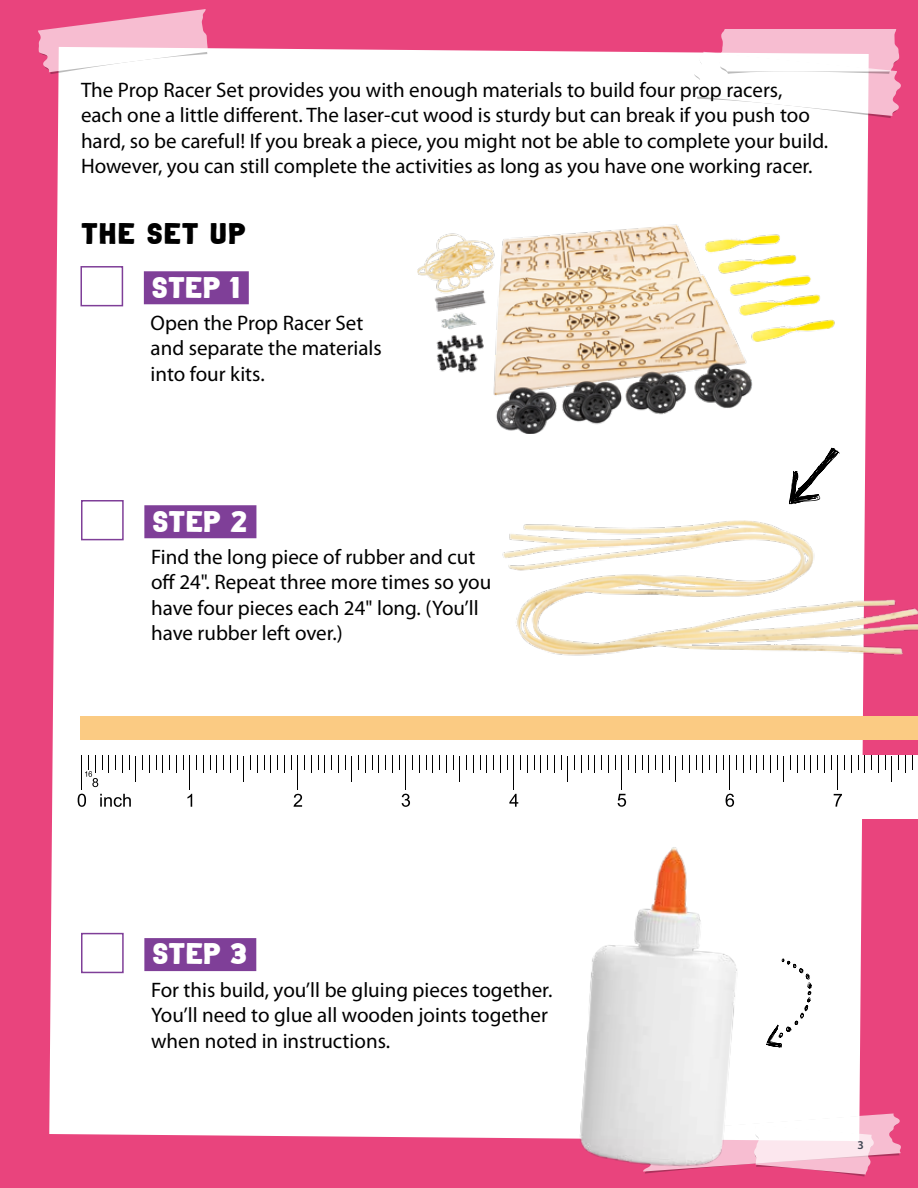
<style>
.page{position:relative;width:918px;height:1188px;background:#e9447d}
.page>*{position:absolute;margin:0;border:0;box-sizing:border-box;transform-origin:0 0}
.t1{font:30px "Anthology";letter-spacing:-.05em;color:#fff}
.t2{font:30px "Anthology";letter-spacing:-.025em;color:#000}
.t3{font:21px/25.5px "Myriad Pro";color:#000}
.t4{font:600 12px "Myriad Pro";color:#414653}
</style>
<div class="page">
<div style="left:49px;top:48px;width:820px;height:1091px;background:#fff"></div>
<svg style="left:38px;top:9px;width:170px;height:65px"></svg>
<svg style="left:694px;top:30px;width:207px;height:88px;background:#f9dde7"></svg>
<div style="left:144px;top:271px;width:105px;height:33px;background:#7f3f98"></div>
<div style="left:144px;top:505px;width:112px;height:33px;background:#7f3f98"></div>
<div style="left:144px;top:938px;width:112px;height:33px;background:#7f3f98"></div>
<div style="left:80px;top:266px;width:43px;height:40px;border:2px solid #7f3f98"></div>
<div style="left:81px;top:500px;width:43px;height:40px;border:2px solid #7f3f98"></div>
<div style="left:81px;top:933px;width:43px;height:40px;border:2px solid #7f3f98"></div>
<svg style="left:786px;top:958px;width:26px;height:90px;background:#ededed"></svg>
<svg style="left:786px;top:1113px;width:115px;height:63px"></svg>
<img style="left:417px;top:213px;width:452px;height:220px">
<img style="left:492px;top:520px;width:426px;height:142px">
<img style="left:536px;top:831px;width:250px;height:343px">
<svg style="left:789px;top:448px;width:51px;height:56px;background:#c3c3c3"></svg>
<div style="left:65px;top:755px;width:853px;height:63px;background:#fff"></div>
<hr style="left:81px;top:756px;width:1px;height:34px;background:#010101">
<hr style="left:189px;top:756px;width:1px;height:34px;background:#010101">
<hr style="left:297px;top:756px;width:1px;height:34px;background:#010101">
<hr style="left:405px;top:756px;width:1px;height:34px;background:#010101">
<hr style="left:513px;top:756px;width:1px;height:34px;background:#010101">
<hr style="left:621px;top:756px;width:1px;height:34px;background:#010101">
<hr style="left:729px;top:756px;width:1px;height:34px;background:#010101">
<hr style="left:837px;top:756px;width:1px;height:34px;background:#010101">
<svg style="left:122px;top:756px;width:1px;height:17px"></svg>
<svg style="left:149px;top:756px;width:1px;height:17px"></svg>
<svg style="left:115px;top:756px;width:1px;height:14px"></svg>
<svg style="left:129px;top:756px;width:7px;height:25px"></svg>
<svg style="left:142px;top:756px;width:1px;height:14px"></svg>
<svg style="left:169px;top:756px;width:1px;height:14px"></svg>
<svg style="left:183px;top:756px;width:1px;height:14px"></svg>
<svg style="left:196px;top:756px;width:1px;height:14px"></svg>
<svg style="left:223px;top:756px;width:1px;height:14px"></svg>
<svg style="left:237px;top:756px;width:7px;height:25px"></svg>
<svg style="left:250px;top:756px;width:1px;height:14px"></svg>
<svg style="left:277px;top:756px;width:1px;height:14px"></svg>
<svg style="left:291px;top:756px;width:1px;height:14px"></svg>
<svg style="left:304px;top:756px;width:1px;height:14px"></svg>
<svg style="left:331px;top:756px;width:1px;height:14px"></svg>
<svg style="left:345px;top:756px;width:7px;height:25px"></svg>
<svg style="left:358px;top:756px;width:1px;height:14px"></svg>
<svg style="left:385px;top:756px;width:1px;height:14px"></svg>
<svg style="left:399px;top:756px;width:1px;height:14px"></svg>
<svg style="left:412px;top:756px;width:1px;height:14px"></svg>
<svg style="left:439px;top:756px;width:1px;height:14px"></svg>
<svg style="left:453px;top:756px;width:7px;height:25px"></svg>
<svg style="left:466px;top:756px;width:1px;height:14px"></svg>
<svg style="left:493px;top:756px;width:1px;height:14px"></svg>
<svg style="left:507px;top:756px;width:1px;height:14px"></svg>
<svg style="left:520px;top:756px;width:1px;height:14px"></svg>
<svg style="left:547px;top:756px;width:1px;height:14px"></svg>
<svg style="left:561px;top:756px;width:7px;height:25px"></svg>
<svg style="left:574px;top:756px;width:1px;height:14px"></svg>
<svg style="left:601px;top:756px;width:1px;height:14px"></svg>
<svg style="left:615px;top:756px;width:1px;height:14px"></svg>
<svg style="left:628px;top:756px;width:1px;height:14px"></svg>
<svg style="left:655px;top:756px;width:1px;height:14px"></svg>
<svg style="left:669px;top:756px;width:7px;height:25px"></svg>
<svg style="left:682px;top:756px;width:1px;height:14px"></svg>
<svg style="left:709px;top:756px;width:1px;height:14px"></svg>
<svg style="left:723px;top:756px;width:1px;height:14px"></svg>
<svg style="left:736px;top:756px;width:1px;height:14px"></svg>
<svg style="left:763px;top:756px;width:1px;height:14px"></svg>
<svg style="left:777px;top:756px;width:7px;height:25px"></svg>
<svg style="left:790px;top:756px;width:1px;height:14px"></svg>
<svg style="left:817px;top:756px;width:1px;height:14px"></svg>
<svg style="left:831px;top:756px;width:1px;height:14px"></svg>
<svg style="left:844px;top:756px;width:1px;height:14px"></svg>
<svg style="left:871px;top:756px;width:1px;height:14px"></svg>
<svg style="left:885px;top:756px;width:7px;height:25px"></svg>
<svg style="left:898px;top:756px;width:1px;height:14px"></svg>
<svg style="left:912px;top:756px;width:1px;height:14px"></svg>
<svg style="left:156px;top:756px;width:7px;height:17px"></svg>
<svg style="left:176px;top:756px;width:1px;height:17px"></svg>
<svg style="left:203px;top:756px;width:1px;height:17px"></svg>
<svg style="left:210px;top:756px;width:7px;height:17px"></svg>
<svg style="left:230px;top:756px;width:1px;height:17px"></svg>
<svg style="left:257px;top:756px;width:1px;height:17px"></svg>
<svg style="left:284px;top:756px;width:1px;height:17px"></svg>
<svg style="left:311px;top:756px;width:1px;height:17px"></svg>
<svg style="left:338px;top:756px;width:1px;height:17px"></svg>
<svg style="left:365px;top:756px;width:1px;height:17px"></svg>
<svg style="left:392px;top:756px;width:1px;height:17px"></svg>
<svg style="left:419px;top:756px;width:1px;height:17px"></svg>
<svg style="left:446px;top:756px;width:1px;height:17px"></svg>
<svg style="left:473px;top:756px;width:1px;height:17px"></svg>
<svg style="left:500px;top:756px;width:1px;height:17px"></svg>
<svg style="left:527px;top:756px;width:1px;height:17px"></svg>
<svg style="left:554px;top:756px;width:1px;height:17px"></svg>
<svg style="left:581px;top:756px;width:1px;height:17px"></svg>
<svg style="left:608px;top:756px;width:1px;height:17px"></svg>
<svg style="left:635px;top:756px;width:1px;height:17px"></svg>
<svg style="left:662px;top:756px;width:1px;height:17px"></svg>
<svg style="left:689px;top:756px;width:1px;height:17px"></svg>
<svg style="left:716px;top:756px;width:1px;height:17px"></svg>
<svg style="left:743px;top:756px;width:1px;height:17px"></svg>
<svg style="left:770px;top:756px;width:1px;height:17px"></svg>
<svg style="left:797px;top:756px;width:1px;height:17px"></svg>
<svg style="left:824px;top:756px;width:1px;height:17px"></svg>
<svg style="left:851px;top:756px;width:1px;height:17px"></svg>
<svg style="left:878px;top:756px;width:1px;height:17px"></svg>
<svg style="left:905px;top:756px;width:1px;height:17px"></svg>
<svg style="left:264px;top:756px;width:7px;height:17px"></svg>
<svg style="left:318px;top:756px;width:7px;height:17px"></svg>
<svg style="left:372px;top:756px;width:7px;height:17px"></svg>
<svg style="left:426px;top:756px;width:7px;height:17px"></svg>
<svg style="left:480px;top:756px;width:7px;height:17px"></svg>
<svg style="left:534px;top:756px;width:7px;height:17px"></svg>
<svg style="left:588px;top:756px;width:7px;height:17px"></svg>
<svg style="left:642px;top:756px;width:7px;height:17px"></svg>
<svg style="left:696px;top:756px;width:7px;height:17px"></svg>
<svg style="left:750px;top:756px;width:7px;height:17px"></svg>
<svg style="left:804px;top:756px;width:7px;height:17px"></svg>
<svg style="left:858px;top:756px;width:7px;height:17px"></svg>
<svg style="left:187px;top:794px;width:5px;height:13px"></svg>
<svg style="left:294px;top:794px;width:8px;height:13px"></svg>
<svg style="left:402px;top:794px;width:8px;height:13px"></svg>
<svg style="left:509px;top:794px;width:9px;height:13px"></svg>
<svg style="left:618px;top:794px;width:8px;height:13px"></svg>
<svg style="left:726px;top:794px;width:8px;height:13px"></svg>
<svg style="left:834px;top:794px;width:8px;height:13px"></svg>
<svg style="left:78px;top:794px;width:8px;height:13px"></svg>
<svg style="left:100px;top:794px;width:31px;height:13px"></svg>
<svg style="left:85px;top:756px;width:24px;height:31px"></svg>
<div style="left:80px;top:716px;width:838px;height:24px;background:#fbcb83"></div>
<p class="t3" style="left:81px;top:77px;width:749px">The Prop Racer Set provides you with enough materials to build four prop racers, each one a little different. The laser-cut wood is sturdy but can break if you push too hard, so be careful! If you break a piece, you might not be able to complete your build.<br>However, you can still complete the activities as long as you have one working racer.</p>
<h1 class="t2" style="left:80px;top:211px;width:167px">THE SET UP</h1>
<h1 class="t1" style="left:151px;top:264px;width:91px">STEP 1</h1>
<p class="t3" style="left:151px;top:310px;width:233px">Open the Prop Racer Set and separate the materials into four kits.</p>
<h1 class="t1" style="left:151px;top:498px;width:99px">STEP 2</h1>
<p class="t3" style="left:151px;top:544px;width:342px">Find the long piece of rubber and cut off 24". Repeat three more times so you have four pieces each 24" long. (You’ll have rubber left over.)</p>
<h1 class="t1" style="left:151px;top:931px;width:98px">STEP 3</h1>
<p class="t3" style="left:151px;top:977px;width:403px">For this build, you’ll be gluing pieces together.<br>You’ll need to glue all wooden joints together when noted in instructions.</p>
<p class="t4" style="left:858px;top:1138px;width:8px">3</p>
</div>
